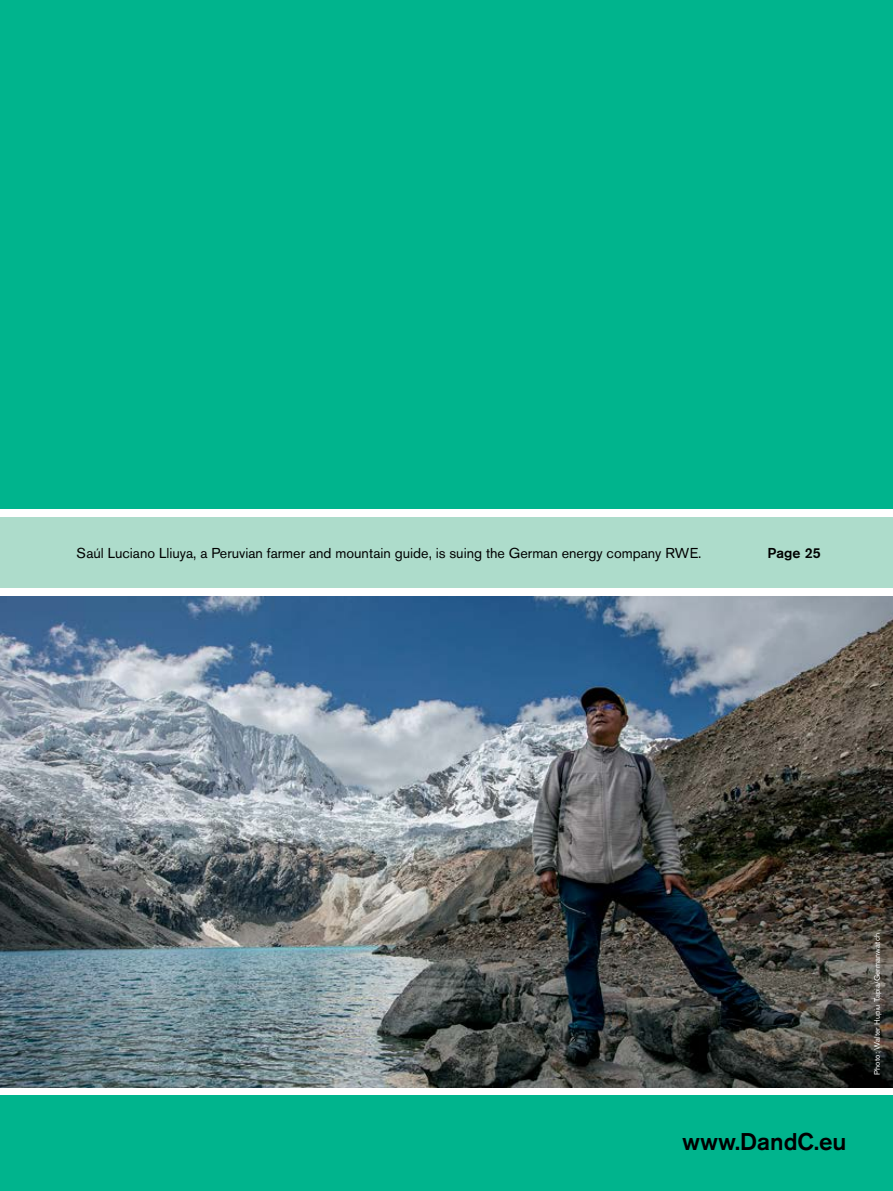
<style>
.page{position:relative;width:893px;height:1191px;background:#fff}
.page>*{position:absolute;margin:0;border:0;box-sizing:border-box;transform-origin:0 0}
.t1{font:500 24px "Akzidenz Grotesk BE";color:#000}
.t2{font:14.25px "Akzidenz Grotesk BE";color:#000}
.t3{font:500 14.25px "Akzidenz Grotesk BE";color:#000}
.t4{font:7.8px "Akzidenz Grotesk BE";letter-spacing:.02em;color:#fff}
</style>
<div class="page">
<div style="left:0;top:0;width:893px;height:508px;background:#00b48d"></div>
<div style="left:0;top:1095px;width:893px;height:96px;background:#00b48d"></div>
<div style="left:0;top:517px;width:893px;height:71px;background:#addccb"></div>
<img style="left:0;top:597px;width:893px;height:490px">
<p class="t2" style="left:77px;top:544px;width:626px">Saúl Luciano Lliuya, a Peruvian farmer and mountain guide, is suing the German energy company RWE.</p>
<p class="t3" style="left:768px;top:544px;width:55px">Page 25</p>
<h1 class="t1" style="left:682px;top:1127px;width:166px">www.DandC.eu</h1>
<p class="t4" style="left:872px;top:1075px;width:143px;rotate:-90deg">Photo: Walter Hupiu Tapia/Germanwatch</p>
</div>
